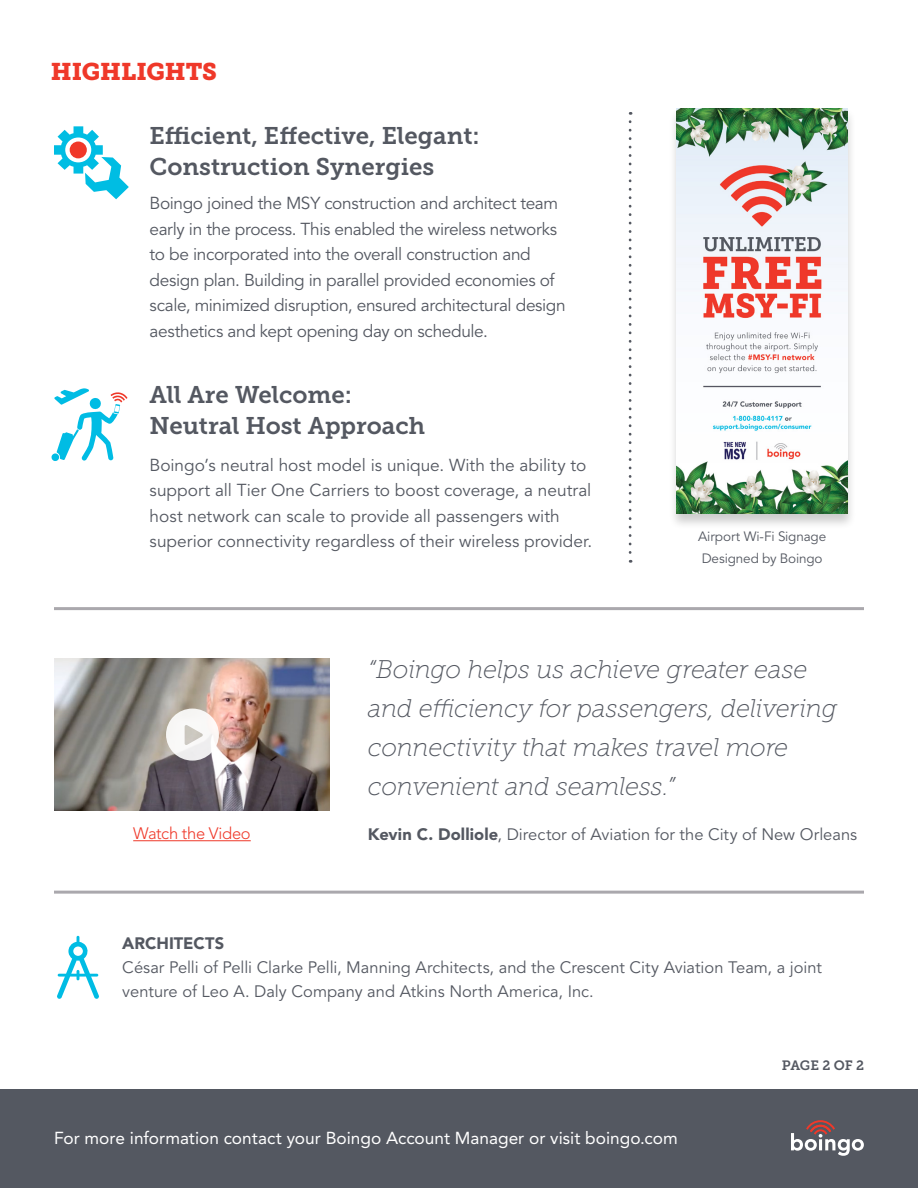
<style>
.page{position:relative;width:918px;height:1188px;background:#fff}
.page>*{position:absolute;margin:0;border:0;box-sizing:border-box;transform-origin:0 0}
.t1{font:italic 25.5px/39px "Museo Slab 100";letter-spacing:-.015em;color:#545861}
.t2{font:24px/31px "Museo Slab 700";color:#545861}
.t3{font:24px "Museo Slab 900";letter-spacing:-.005em;color:#ef3829}
.t4{font:17.25px/25.5px "Avenir LT Std";letter-spacing:-.015em;color:#545861}
.t5{font:17.25px "Avenir LT Std";color:#fff}
.t6{font:16.5px/24px "Avenir LT Std";color:#545861}
.t7{font:300 16.5px "Avenir LT Std";letter-spacing:-.015em;color:#ef3829}
.t8{font:900 16.5px "Avenir LT Std";color:#545861}
.t9{font:13.5px/21.5px "Avenir LT Std";letter-spacing:-.01em;color:#545861}
.t10{font:13.5px "Museo Slab 700";letter-spacing:-.01em;color:#545861}
.s1{font-weight:900}
</style>
<div class="page">
<div style="left:0;top:1090px;width:918px;height:98px;background:#545861"></div>
<svg style="left:791px;top:1120px;width:73px;height:36px"></svg>
<div style="left:668px;top:107px;width:188px;height:422px;background:#000;opacity:.2"></div>
<img style="left:677px;top:109px;width:171px;height:404px">
<hr style="left:133px;top:840px;width:118px;height:1px;background:#ef3829">
<svg style="left:51px;top:388px;width:77px;height:73px"></svg>
<svg style="left:57px;top:936px;width:42px;height:63px"></svg>
<svg style="left:54px;top:126px;width:75px;height:73px"></svg>
<svg style="left:629px;top:122px;width:2px;height:441px"></svg>
<hr style="left:54px;top:607px;width:810px;height:3px;background:#aaa8ad">
<hr style="left:54px;top:891px;width:810px;height:3px;background:#aaa8ad">
<img style="left:54px;top:659px;width:276px;height:151px">
<svg style="left:166px;top:709px;width:53px;height:52px"></svg>
<h2 class="t3" style="left:51px;top:57px;width:168px">HIGHLIGHTS</h2>
<h2 class="t2" style="left:150px;top:121px;width:332px">Efficient, Effective, Elegant:<br>Construction Synergies</h2>
<p class="t4" style="left:150px;top:191px;width:418px">Boingo joined the MSY construction and architect team early in the process. This enabled the wireless networks to be incorporated into the overall construction and design plan. Building in parallel provided economies of scale, minimized disruption, ensured architectural design aesthetics and kept opening day on schedule.</p>
<h2 class="t2" style="left:150px;top:380px;width:277px">All Are Welcome:<br>Neutral Host Approach</h2>
<p class="t4" style="left:150px;top:452px;width:444px">Boingo’s neutral host model is unique. With the ability to support all Tier One Carriers to boost coverage, a neutral host network can scale to provide all passengers with superior connectivity regardless of their wireless provider.</p>
<p class="t9" style="left:698px;top:526px;width:130px">Airport Wi-Fi Signage<br>Designed by Boingo</p>
<p class="t7" style="left:133px;top:824px;width:119px">Watch the Video</p>
<h1 class="t1" style="left:368px;top:650px;width:471px">“Boingo helps us achieve greater ease and efficiency for passengers, delivering connectivity that makes travel more convenient and seamless.”</h1>
<p class="t6" style="left:368px;top:823px;width:491px"><span class="s1">Kevin C. Dolliole</span>, Director of Aviation for the City of New Orleans</p>
<p class="t8" style="left:122px;top:934px;width:103px">ARCHITECTS</p>
<p class="t6" style="left:122px;top:956px;width:701px">César Pelli of Pelli Clarke Pelli, Manning Architects, and the Crescent City Aviation Team, a joint venture of Leo A. Daly Company and Atkins North America, Inc.</p>
<p class="t5" style="left:54px;top:1128px;width:625px">For more information contact your Boingo Account Manager or visit boingo.com</p>
<p class="t10" style="left:782px;top:1058px;width:84px">PAGE 2 OF 2</p>
</div>
